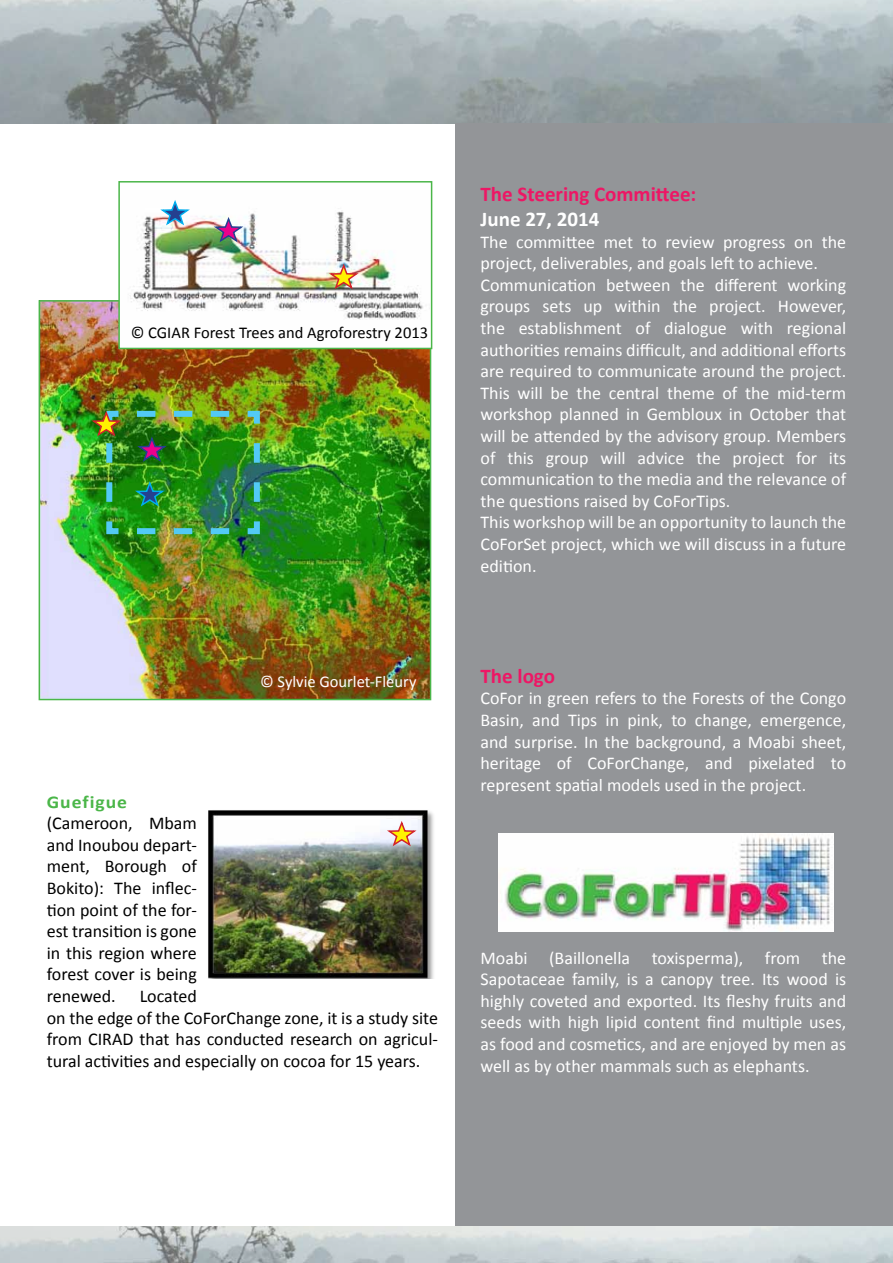
<style>
.page{position:relative;width:893px;height:1263px;background:#fff}
.page>*{position:absolute;margin:0;border:0;box-sizing:border-box;transform-origin:0 0}
.t1{font:700 21px "Calibri";color:#ed1765}
.t2{font:700 21px "Calibri";color:#fff}
.t3{font:18px/21.6px "Calibri";color:#fff;text-align:justify}
.t4{font:18px/21.6px "Calibri";color:#000;text-align:justify}
.t5{font:700 18px "Calibri";letter-spacing:.05em;color:#4bb649;scale:1.09 1}
.t6{font:16.5px "Calibri";color:#000}
.t7{font:16.5px "Calibri";color:#fff}
</style>
<div class="page">
<img style="left:0;top:1227px;width:893px;height:36px">
<img style="left:0;top:0;width:893px;height:123px">
<div style="left:455px;top:123px;width:438px;height:1103px;background:#939598"></div>
<img style="left:499px;top:833px;width:334px;height:98px">
<img style="left:42px;top:303px;width:386px;height:394px">
<div style="left:39px;top:300px;width:392px;height:400px;border:2px solid #4bb649"></div>
<img style="left:208px;top:810px;width:226px;height:168px">
<svg style="left:385px;top:821px;width:34px;height:27px"></svg>
<img style="left:89px;top:408px;width:174px;height:129px">
<img style="left:121px;top:211px;width:308px;height:135px">
<div style="left:118px;top:181px;width:314px;height:168px;border:2px solid #4bb649"></div>
<svg style="left:327px;top:264px;width:34px;height:27px"></svg>
<svg style="left:211px;top:217px;width:35px;height:27px"></svg>
<svg style="left:158px;top:200px;width:34px;height:27px"></svg>
<p class="t6" style="left:131px;top:322px;width:299px">© CGIAR Forest Trees and Agroforestry 2013</p>
<p class="t7" style="left:260px;top:671px;width:158px">© Sylvie Gourlet-Fleury</p>
<p class="t5" style="left:47px;top:790px;width:75px">Guefigue</p>
<p class="t4" style="left:47px;top:812px;width:152px">(Cameroon, Mbam and Inoubou depart&shy;ment, Borough of Bokito): The inflec&shy;tion point of the for&shy;est transition is gone in this region where forest cover is being renewed.</p>
<p class="t4" style="left:47px;top:985px;width:393px;text-align:left;text-indent:93px">Located<br>on the edge of the CoForChange zone, it is a study site from CIRAD that has conducted research on agricul&shy;tural activities and especially on cocoa for 15 years.</p>
<p class="t1" style="left:480px;top:180px;width:217px">The Steering Committee:</p>
<p class="t2" style="left:480px;top:206px;width:120px">June 27, 2014</p>
<p class="t3" style="left:480px;top:231px;width:367px;text-align:left">The committee met to review progress on the project, deliverables, and goals left to achieve.<br>Communication between the different working groups sets up within the project. However, the establishment of dialogue with regional authorities remains difficult, and additional efforts are required to communicate around the project.<br>This will be the central theme of the mid-term workshop planned in Gembloux in October that will be attended by the advisory group. Members of this group will advice the project for its communication to the media and the relevance of the questions raised by CoForTips.<br>This workshop will be an opportunity to launch the CoForSet project, which we will discuss in a future edition.</p>
<p class="t1" style="left:480px;top:662px;width:76px">The logo</p>
<p class="t3" style="left:480px;top:688px;width:367px">CoFor in green refers to the Forests of the Congo Basin, and Tips in pink, to change, emergence, and surprise. In the background, a Moabi sheet, heritage of CoForChange, and pixelated to represent spatial models used in the project.</p>
<p class="t3" style="left:480px;top:947px;width:367px">Moabi (Baillonella toxisperma), from the Sapotaceae family, is a canopy tree. Its wood is highly coveted and exported. Its fleshy fruits and seeds with high lipid content find multiple uses, as food and cosmetics, and are enjoyed by men as well as by other mammals such as elephants.</p>
</div>
